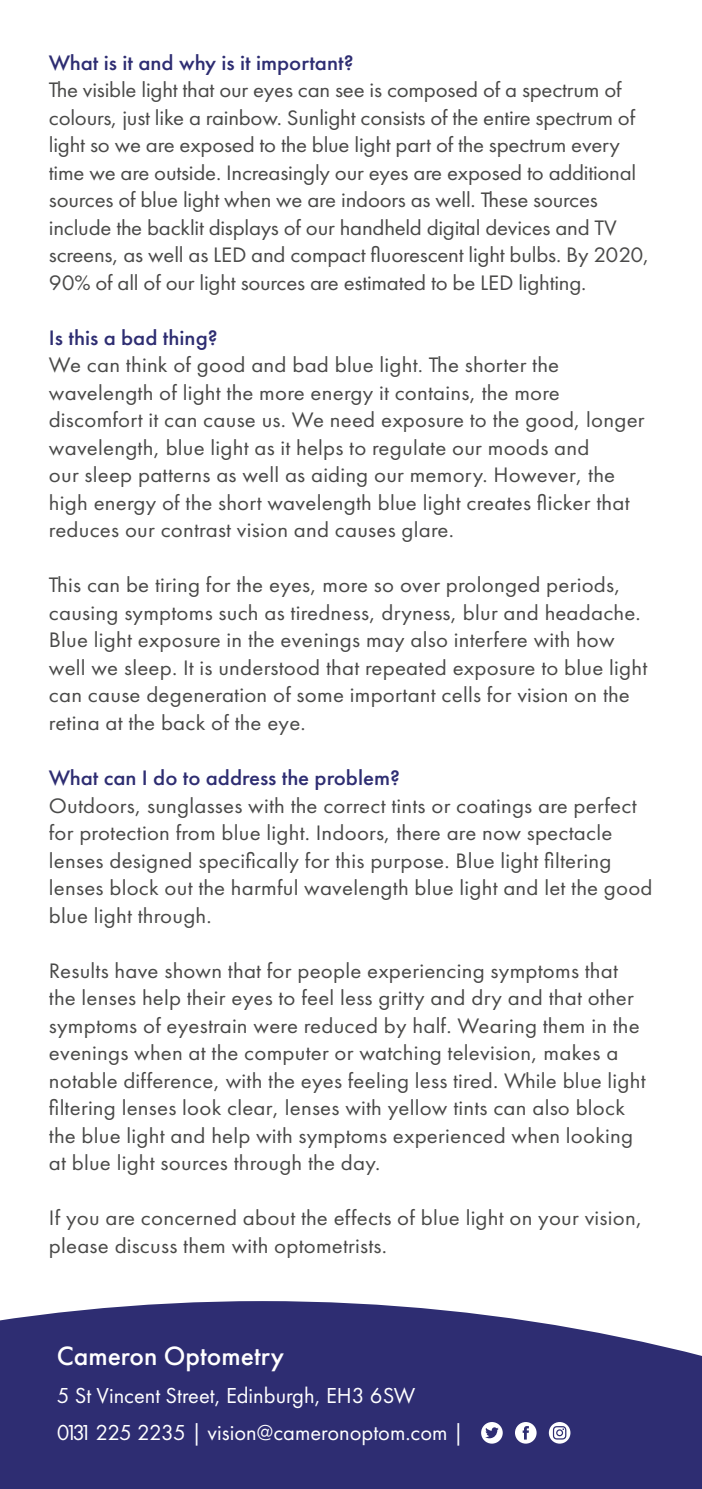
<style>
.page{position:relative;width:702px;height:1489px;background:#fff}
.page>*{position:absolute;margin:0;border:0;box-sizing:border-box;transform-origin:0 0}
.t1{font:500 27.5px "Futura PT";color:#fff}
.t2{font:22.5px/37.5px "Futura PT";color:#fff}
.t3{font:21.75px/27.5px "Futura PT";letter-spacing:.01em;color:#4a4a49;scale:1.05 1}
.t4{font:21.75px/27.5px "Futura PT";letter-spacing:-.01em;color:#4a4a49;scale:1.05 1}
.t5{font:500 21.75px "Futura PT";color:#2e2d72;scale:1.05 1}
</style>
<div class="page">
<svg style="left:0;top:1301px;width:702px;height:187px;background:#3d3c7c"></svg>
<svg style="left:481px;top:1421px;width:21px;height:22px"></svg>
<svg style="left:515px;top:1421px;width:21px;height:22px"></svg>
<svg style="left:549px;top:1421px;width:21px;height:22px"></svg>
<p class="t5" style="left:49px;top:49px;width:292px">What is it and why is it important?</p>
<p class="t4" style="left:49px;top:76px;width:573px">The visible light that our eyes can see is composed of a spectrum of colours, just like a rainbow. Sunlight consists of the entire spectrum of light so we are exposed to the blue light part of the spectrum every time we are outside. Increasingly our eyes are exposed to additional sources of blue light when we are indoors as well. These sources include the backlit displays of our handheld digital devices and TV screens, as well as LED and compact fluorescent light bulbs. By 2020, 90% of all of our light sources are estimated to be LED lighting.</p>
<p class="t5" style="left:49px;top:324px;width:162px">Is this a bad thing?</p>
<p class="t3" style="left:49px;top:351px;width:569px">We can think of good and bad blue light. The shorter the wavelength of light the more energy it contains, the more discomfort it can cause us. We need exposure to the good, longer wavelength, blue light as it helps to regulate our moods and<br>our sleep patterns as well as aiding our memory. However, the high energy of the short wavelength blue light creates flicker that reduces our contrast vision and causes glare.</p>
<p class="t3" style="left:49px;top:571px;width:571px">This can be tiring for the eyes, more so over prolonged periods, causing symptoms such as tiredness, dryness, blur and headache.<br>Blue light exposure in the evenings may also interfere with how well we sleep. It is understood that repeated exposure to blue light can cause degeneration of some important cells for vision on the retina at the back of the eye.</p>
<p class="t5" style="left:49px;top:764px;width:336px">What can I do to address the problem?</p>
<p class="t3" style="left:49px;top:791px;width:576px">Outdoors, sunglasses with the correct tints or coatings are perfect for protection from blue light. Indoors, there are now spectacle lenses designed specifically for this purpose. Blue light filtering lenses block out the harmful wavelength blue light and let the good blue light through.</p>
<p class="t3" style="left:49px;top:956px;width:570px">Results have shown that for people experiencing symptoms that the lenses help their eyes to feel less gritty and dry and that other symptoms of eyestrain were reduced by half. Wearing them in the evenings when at the computer or watching television, makes a notable difference, with the eyes feeling less tired. While blue light filtering lenses look clear, lenses with yellow tints can also block the blue light and help with symptoms experienced when looking at blue light sources through the day.</p>
<p class="t3" style="left:49px;top:1203px;width:566px">If you are concerned about the effects of blue light on your vision, please discuss them with optometrists.</p>
<p class="t1" style="left:57px;top:1339px;width:229px">Cameron Optometry</p>
<p class="t2" style="left:57px;top:1375px;width:409px">5 St Vincent Street, Edinburgh, EH3 6SW<br>0131 225 2235 | vision@cameronoptom.com |</p>
</div>
